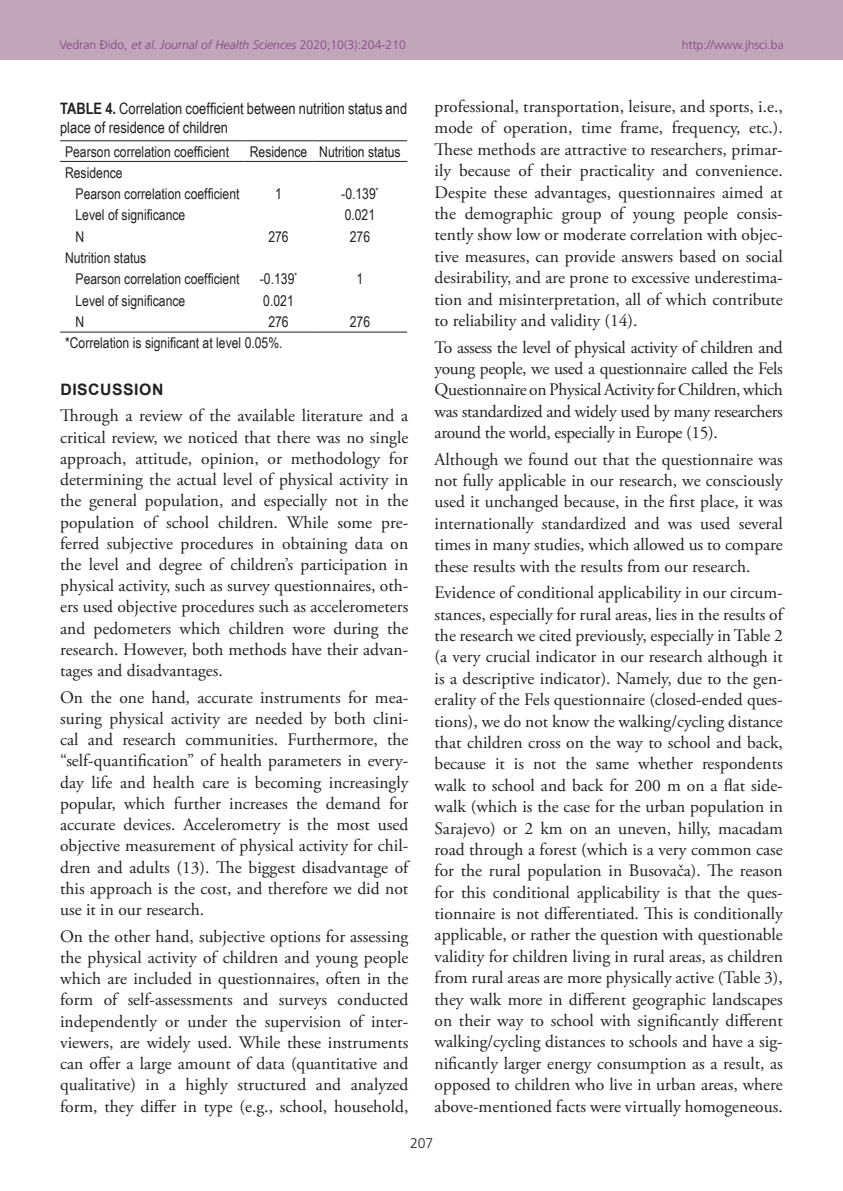
<style>
.page{position:relative;width:843px;height:1191px;background:#fff}
.page>*{position:absolute;margin:0;border:0;box-sizing:border-box;transform-origin:0 0}
.TX{font:17.5px/21.3px "Adobe Garamond Pro";color:#231f20;text-align:justify}
.TT{font:15.75px/19.2px "Arial Narrow";color:#231f20}
.t1{font:700 15.75px "Arial";letter-spacing:.035em;color:#231f20}
.TB{font:14.88px "Arial Narrow";color:#231f20}
.TCH{font:14.88px "Arial Narrow";color:#231f20}
.TFN{font:14.88px "Arial Narrow";color:#231f20}
.TBL{font:14.88px "Arial Narrow";color:#231f20}
.t2{font:300 14px "Frutiger CE";color:#231f20}
.t3{font:300 12.25px "Frutiger CE";color:#82467e}
.s1{font-style:italic}
.s2{font-weight:700}
</style>
<div class="page">
<div style="left:0;top:0;width:843px;height:60px;background:#c0a5bb"></div>
<hr style="left:60px;top:332px;width:184px;height:1px;background:#231f20">
<hr style="left:244px;top:332px;width:69px;height:1px;background:#231f20">
<hr style="left:313px;top:332px;width:94px;height:1px;background:#231f20">
<hr style="left:60px;top:140px;width:184px;height:1px;background:#231f20">
<hr style="left:244px;top:140px;width:69px;height:1px;background:#231f20">
<hr style="left:313px;top:140px;width:94px;height:1px;background:#231f20">
<hr style="left:60px;top:161px;width:184px;height:1px;background:#231f20">
<hr style="left:244px;top:161px;width:69px;height:1px;background:#231f20">
<hr style="left:313px;top:161px;width:94px;height:1px;background:#231f20">
<p class="t3" style="left:60px;top:37px;width:348px">Vedran Đido, <span class="s1">et al</span>. <span class="s1">Journal of Health Sciences</span> 2020;10(3):204-210</p>
<p class="t3" style="left:682px;top:37px;width:104px">http://www.jhsci.ba</p>
<p class="TT" style="left:60px;top:98px;width:349px"><span class="s2">TABLE 4.</span> Correlation coefficient between nutrition status and place of residence of children</p>
<p class="TCH" style="left:65px;top:140px;width:166px">Pearson correlation coefficient</p>
<p class="TCH" style="left:250px;top:140px;width:59px">Residence</p>
<p class="TCH" style="left:319px;top:140px;width:83px">Nutrition status</p>
<p class="TB" style="left:65px;top:161px;width:59px">Residence</p>
<p class="TB" style="left:76px;top:183px;width:165px">Pearson correlation coefficient</p>
<p class="TB" style="left:275px;top:183px;width:8px">1</p>
<p class="TB" style="left:341px;top:183px;width:39px">-0.139<sup>*</sup></p>
<p class="TB" style="left:76px;top:204px;width:111px">Level of significance</p>
<p class="TB" style="left:345px;top:204px;width:32px">0.021</p>
<p class="TB" style="left:76px;top:225px;width:10px">N</p>
<p class="TB" style="left:268px;top:225px;width:22px">276</p>
<p class="TB" style="left:350px;top:225px;width:22px">276</p>
<p class="TB" style="left:65px;top:247px;width:83px">Nutrition status</p>
<p class="TB" style="left:76px;top:268px;width:165px">Pearson correlation coefficient</p>
<p class="TB" style="left:260px;top:268px;width:39px">-0.139<sup>*</sup></p>
<p class="TB" style="left:357px;top:268px;width:8px">1</p>
<p class="TB" style="left:76px;top:289px;width:111px">Level of significance</p>
<p class="TB" style="left:263px;top:289px;width:32px">0.021</p>
<p class="TBL" style="left:76px;top:311px;width:10px">N</p>
<p class="TBL" style="left:268px;top:311px;width:22px">276</p>
<p class="TBL" style="left:350px;top:311px;width:22px">276</p>
<p class="TFN" style="left:65px;top:332px;width:219px">*Correlation is significant at level 0.05%.</p>
<h1 class="t1" style="left:60px;top:378px;width:104px">DISCUSSION</h1>
<p class="TX" style="left:60px;top:406px;width:350px">Through a review of the available literature and a critical review, we noticed that there was no single approach, attitude, opinion, or methodology for determining the actual level of physical activity in the general population, and especially not in the population of school children. While some pre&shy;ferred subjective procedures in obtaining data on the level and degree of children’s participation in physical activity, such as survey questionnaires, oth&shy;ers used objective procedures such as accelerometers and pedometers which children wore during the research. However, both methods have their advan&shy;tages and disadvantages.</p>
<p class="TX" style="left:60px;top:687px;width:350px">On the one hand, accurate instruments for mea&shy;suring physical activity are needed by both clini&shy;cal and research communities. Furthermore, the “self-quantification” of health parameters in every&shy;day life and health care is becoming increasingly popular, which further increases the demand for accurate devices. Accelerometry is the most used objective measurement of physical activity for chil&shy;dren and adults (13). The biggest disadvantage of this approach is the cost, and therefore we did not use it in our research.</p>
<p class="TX" style="left:60px;top:926px;width:350px">On the other hand, subjective options for assessing the physical activity of children and young people which are included in questionnaires, often in the form of self-assessments and surveys conducted independently or under the supervision of inter&shy;viewers, are widely used. While these instruments can offer a large amount of data (quantitative and qualitative) in a highly structured and analyzed form, they differ in type (e.g., school, household,</p>
<p class="TX" style="left:435px;top:96px;width:350px">professional, transportation, leisure, and sports, i.e., mode of operation, time frame, frequency, etc.).<br>These methods are attractive to researchers, primar&shy;ily because of their practicality and convenience.<br>Despite these advantages, questionnaires aimed at the demographic group of young people consis&shy;tently show low or moderate correlation with objec&shy;tive measures, can provide answers based on social desirability, and are prone to excessive underestima&shy;tion and misinterpretation, all of which contribute to reliability and validity (14).</p>
<p class="TX" style="left:435px;top:337px;width:350px">To assess the level of physical activity of children and young people, we used a questionnaire called the Fels Questionnaire on Physical Activity for Children, which was standardized and widely used by many researchers around the world, especially in Europe (15).</p>
<p class="TX" style="left:435px;top:449px;width:350px">Although we found out that the questionnaire was not fully applicable in our research, we consciously used it unchanged because, in the first place, it was internationally standardized and was used several times in many studies, which allowed us to compare these results with the results from our research.</p>
<p class="TX" style="left:435px;top:583px;width:350px">Evidence of conditional applicability in our circum&shy;stances, especially for rural areas, lies in the results of the research we cited previously, especially in Table 2 (a very crucial indicator in our research although it is a descriptive indicator). Namely, due to the gen&shy;erality of the Fels questionnaire (closed-ended ques&shy;tions), we do not know the walking/cycling distance that children cross on the way to school and back, because it is not the same whether respondents walk to school and back for 200 m on a flat side&shy;walk (which is the case for the urban population in Sarajevo) or 2 km on an uneven, hilly, macadam road through a forest (which is a very common case for the rural population in Busovača). The reason for this conditional applicability is that the ques&shy;tionnaire is not differentiated. This is conditionally applicable, or rather the question with questionable validity for children living in rural areas, as children from rural areas are more physically active (Table 3), they walk more in different geographic landscapes on their way to school with significantly different walking/cycling distances to schools and have a sig&shy;nificantly larger energy consumption as a result, as opposed to children who live in urban areas, where above-mentioned facts were virtually homogeneous.</p>
<p class="t2" style="left:410px;top:1134px;width:25px">207</p>
</div>
